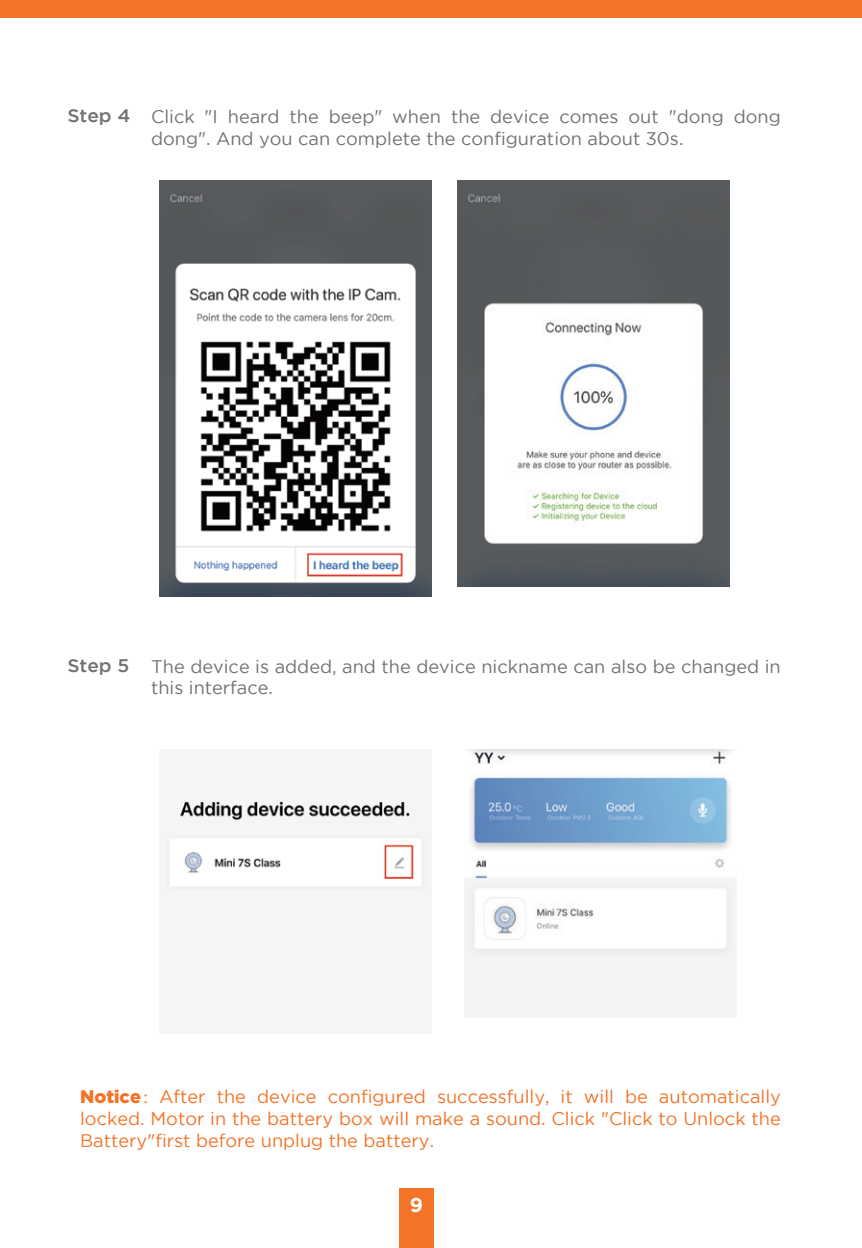
<style>
.page{position:relative;width:862px;height:1248px;background:#fff}
.page>*{position:absolute;margin:0;border:0;box-sizing:border-box;transform-origin:0 0}
.t1{font:700 20px "Gotham";color:#fff}
.t2{font:18px/22px "Gotham";color:#717176}
.t3{font:18px/22px "Gotham";color:#f37327;text-align:justify}
.s1{font-weight:500}
.s2{font-weight:900}
.s3{font-family:"Adobe Song Std";font-weight:300}
</style>
<div class="page">
<img style="left:159px;top:181px;width:272px;height:415px">
<img style="left:457px;top:181px;width:273px;height:405px">
<img style="left:159px;top:749px;width:272px;height:284px">
<img style="left:464px;top:749px;width:272px;height:268px">
<div style="left:0;top:0;width:862px;height:17px;background:#f37428"></div>
<div style="left:399px;top:1188px;width:35px;height:59px;background:#f37327"></div>
<p class="t2" style="left:151px;top:105px;width:631px;text-indent:-84px"><span class="s1">Step 4</span> Click "I heard the beep" when the device comes out "dong dong dong". And you can complete the configuration about 30s.</p>
<p class="t2" style="left:151px;top:654px;width:631px;text-indent:-84px"><span class="s1">Step 5</span> The device is added, and the device nickname can also be changed in this interface.</p>
<p class="t3" style="left:80px;top:1085px;width:702px"><span class="s2">Notice</span><span class="s3">：</span>After the device configured successfully, it will be automatically locked. Motor in the battery box will make a sound. Click "Click to Unlock the Battery"first before unplug the battery.</p>
<p class="t1" style="left:410px;top:1192px;width:15px">9</p>
</div>
